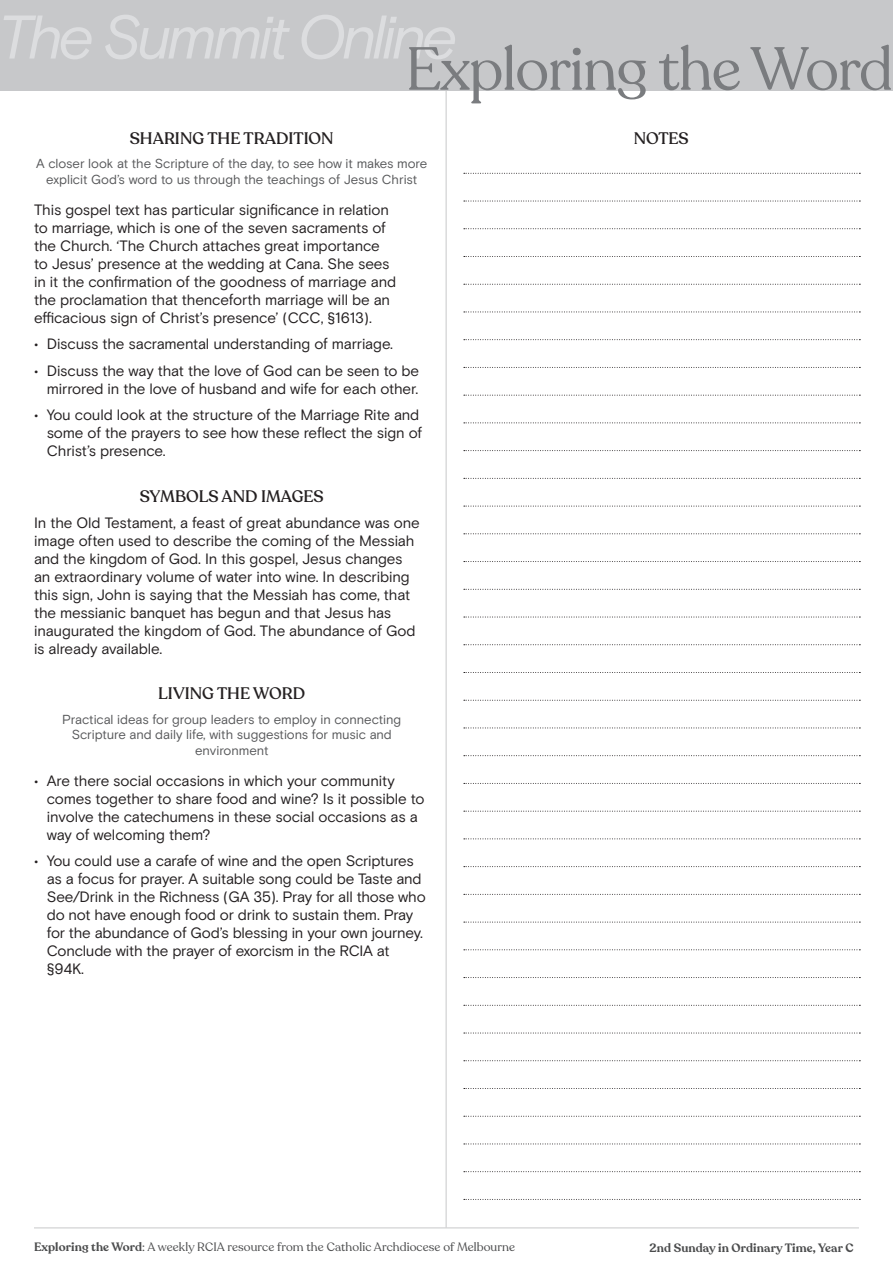
<style>
.page{position:relative;width:893px;height:1263px;background:#fff}
.page>*{position:absolute;margin:0;border:0;box-sizing:border-box;transform-origin:0 0}
.t1{font:italic 61.5px "Basis Grotesque Pro";letter-spacing:-.07em;color:#dcdddf}
.t2{font:60px "Recoleta";letter-spacing:-.02em;color:#7a7c7f}
.A_head{font:500 16.5px "Recoleta";color:#231f20}
.List_Bullet{font:15px/18px "Basis Grotesque Pro";letter-spacing:-.015em;color:#231f20}
.Body_Text{font:15px/18px "Basis Grotesque Pro";letter-spacing:-.015em;color:#231f20}
.tagline{font:13.05px/15.6px "Basis Grotesque Pro";letter-spacing:-.005em;color:#57585a;text-align:center}
.t3{font:12px "Recoleta";letter-spacing:.01em;color:#4b4c4d}
.t4{font:600 12px "Recoleta";letter-spacing:.01em;color:#4b4c4d}
.s1{font-weight:600}
</style>
<div class="page">
<div style="left:0;top:0;width:893px;height:90px;background:#c7c8ca"></div>
<hr style="left:446px;top:81px;width:1px;height:1146px;background:#c7c8ca">
<hr style="left:34px;top:1227px;width:825px;height:1px;background:#c7c8ca">
<svg style="left:464px;top:478px;width:396px;height:1px"></svg>
<svg style="left:464px;top:450px;width:396px;height:1px"></svg>
<svg style="left:464px;top:422px;width:396px;height:1px"></svg>
<svg style="left:464px;top:395px;width:396px;height:1px"></svg>
<svg style="left:464px;top:367px;width:396px;height:1px"></svg>
<svg style="left:464px;top:339px;width:396px;height:1px"></svg>
<svg style="left:464px;top:312px;width:396px;height:1px"></svg>
<svg style="left:464px;top:284px;width:396px;height:1px"></svg>
<svg style="left:464px;top:256px;width:396px;height:1px"></svg>
<svg style="left:464px;top:228px;width:396px;height:1px"></svg>
<svg style="left:464px;top:201px;width:396px;height:1px"></svg>
<svg style="left:464px;top:173px;width:396px;height:1px"></svg>
<svg style="left:464px;top:506px;width:396px;height:1px"></svg>
<svg style="left:464px;top:533px;width:396px;height:1px"></svg>
<svg style="left:464px;top:561px;width:396px;height:1px"></svg>
<svg style="left:464px;top:589px;width:396px;height:1px"></svg>
<svg style="left:464px;top:617px;width:396px;height:1px"></svg>
<svg style="left:464px;top:644px;width:396px;height:1px"></svg>
<svg style="left:464px;top:672px;width:396px;height:1px"></svg>
<svg style="left:464px;top:700px;width:396px;height:1px"></svg>
<svg style="left:464px;top:727px;width:396px;height:1px"></svg>
<svg style="left:464px;top:755px;width:396px;height:1px"></svg>
<svg style="left:464px;top:783px;width:396px;height:1px"></svg>
<svg style="left:464px;top:811px;width:396px;height:1px"></svg>
<svg style="left:464px;top:838px;width:396px;height:1px"></svg>
<svg style="left:464px;top:866px;width:396px;height:1px"></svg>
<svg style="left:464px;top:894px;width:396px;height:1px"></svg>
<svg style="left:464px;top:922px;width:396px;height:1px"></svg>
<svg style="left:464px;top:949px;width:396px;height:1px"></svg>
<svg style="left:464px;top:977px;width:396px;height:1px"></svg>
<svg style="left:464px;top:1005px;width:396px;height:1px"></svg>
<svg style="left:464px;top:1033px;width:396px;height:1px"></svg>
<svg style="left:464px;top:1060px;width:396px;height:1px"></svg>
<svg style="left:464px;top:1088px;width:396px;height:1px"></svg>
<svg style="left:464px;top:1116px;width:396px;height:1px"></svg>
<svg style="left:464px;top:1143px;width:396px;height:1px"></svg>
<svg style="left:464px;top:1171px;width:396px;height:1px"></svg>
<svg style="left:464px;top:1199px;width:396px;height:1px"></svg>
<h1 class="t1" style="left:-2px;top:1px;width:461px">The Summit Online</h1>
<h2 class="t2" style="left:405px;top:32px;width:489px">Exploring the Word</h2>
<p class="A_head" style="left:130px;top:128px;width:205px">SHARING THE TRADITION</p>
<p class="tagline" style="left:36px;top:156px;width:392px">A closer look at the Scripture of the day, to see how it makes more explicit God’s word to us through the teachings of Jesus Christ</p>
<p class="Body_Text" style="left:34px;top:201px;width:364px">This gospel text has particular significance in relation to marriage, which is one of the seven sacraments of the Church. ‘The Church attaches great importance to Jesus’ presence at the wedding at Cana. She sees in it the confirmation of the goodness of marriage and the proclamation that thenceforth marriage will be an efficacious sign of Christ’s presence’ (CCC, §1613).</p>
<p class="List_Bullet" style="left:34px;top:335px;width:361px">• Discuss the sacramental understanding of marriage.</p>
<p class="List_Bullet" style="left:34px;top:362px;width:387px;text-align:right">• Discuss the way that the love of God can be seen to be mirrored in the love of husband and wife for each other.</p>
<p class="List_Bullet" style="left:47px;top:406px;width:377px;text-indent:-13px">• You could look at the structure of the Marriage Rite and some of the prayers to see how these reflect the sign of<br>Christ’s presence.</p>
<p class="A_head" style="left:140px;top:486px;width:186px">SYMBOLS AND IMAGES</p>
<p class="Body_Text" style="left:34px;top:514px;width:387px">In the Old Testament, a feast of great abundance was one image often used to describe the coming of the Messiah and the kingdom of God. In this gospel, Jesus changes an extraordinary volume of water into wine. In describing this sign, John is saying that the Messiah has come, that the messianic banquet has begun and that Jesus has inaugurated the kingdom of God. The abundance of God is already available.</p>
<p class="A_head" style="left:158px;top:683px;width:148px">LIVING THE WORD</p>
<p class="tagline" style="left:62px;top:711px;width:340px">Practical ideas for group leaders to employ in connecting<br>Scripture and daily life, with suggestions for music and environment</p>
<p class="List_Bullet" style="left:47px;top:772px;width:379px;text-indent:-13px">• Are there social occasions in which your community comes together to share food and wine? Is it possible to involve the catechumens in these social occasions as a way of welcoming them?</p>
<p class="List_Bullet" style="left:47px;top:852px;width:380px;text-indent:-13px">• You could use a carafe of wine and the open Scriptures as a focus for prayer. A suitable song could be Taste and See/Drink in the Richness (GA 35). Pray for all those who do not have enough food or drink to sustain them. Pray for the abundance of God’s blessing in your own journey.<br>Conclude with the prayer of exorcism in the RCIA at §94K.</p>
<p class="t3" style="left:34px;top:1240px;width:483px"><span class="s1">Exploring the Word</span>: A weekly RCIA resource from the Catholic Archdiocese of Melbourne</p>
<p class="A_head" style="left:634px;top:128px;width:57px">NOTES</p>
<p class="t4" style="left:649px;top:1240px;width:206px">2nd Sunday in Ordinary Time, Year C</p>
</div>
